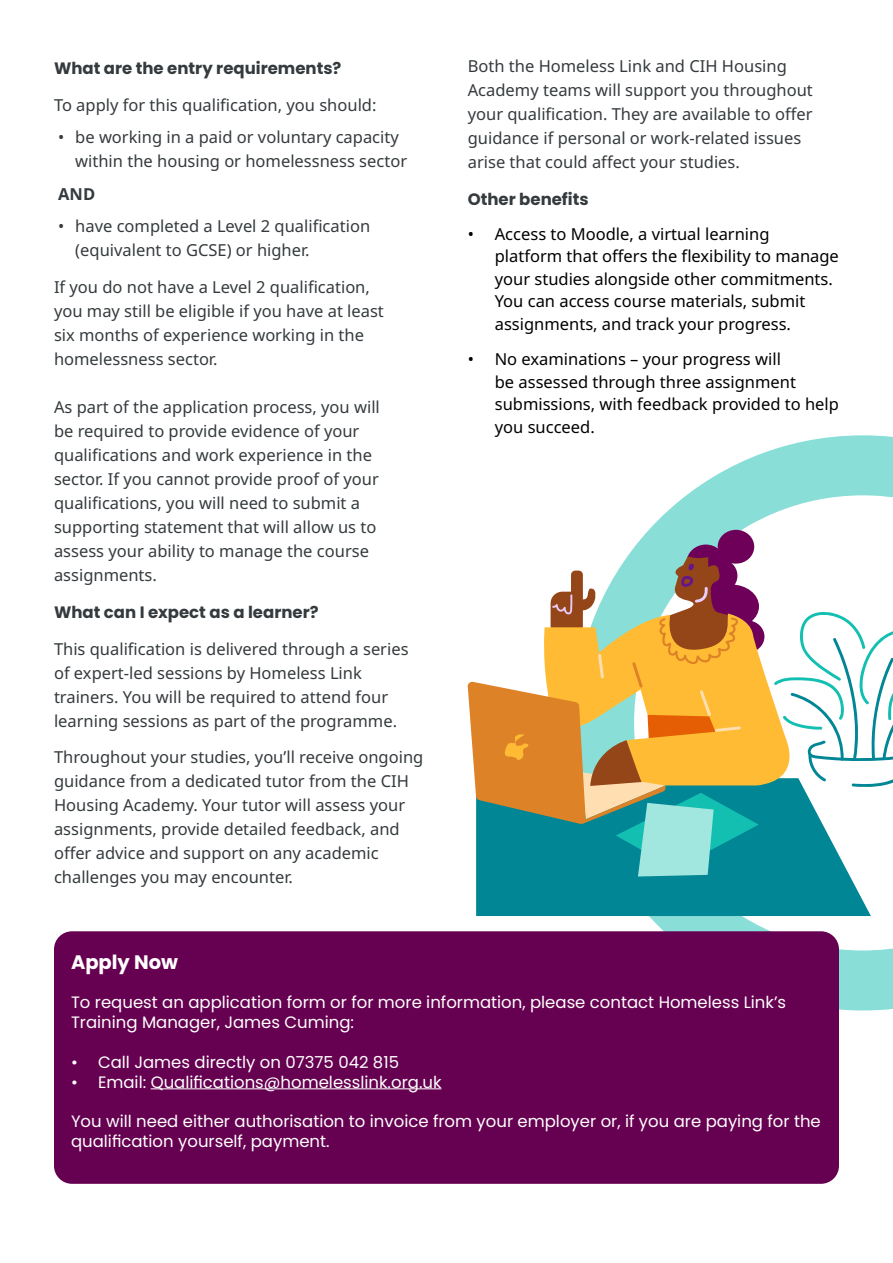
<style>
.page{position:relative;width:893px;height:1263px;background:#fff}
.page>*{position:absolute;margin:0;border:0;box-sizing:border-box;transform-origin:0 0}
.t1{font:700 19.5px "Poppins";color:#fff}
.t2{font:16.5px/24px "Noto Sans";color:#343a3d}
.t3{font:16.5px/22.5px "Noto Sans";color:#000}
.t4{font:16.5px/19.8px "Poppins";color:#fff}
.t5{font:700 16.5px "Poppins";color:#343a3d}
.t6{font:700 16.5px "Noto Sans";color:#343a3d}
</style>
<div class="page">
<svg style="left:628px;top:435px;width:265px;height:575px"></svg>
<div style="left:54px;top:931px;width:785px;height:253px;background:#660050;border-radius:18px"></div>
<hr style="left:151px;top:1088px;width:290px;height:1px;background:#fff">
<svg style="left:476px;top:785px;width:395px;height:131px;fill:#008695"></svg>
<div style="left:687px;top:544px;width:38px;height:36px;background:#6e005a;border-radius:50%"></div>
<div style="left:718px;top:530px;width:36px;height:34px;background:#6e005a;border-radius:50%"></div>
<svg style="left:759px;top:613px;width:14px;height:172px;fill:#fb3"></svg>
<svg style="left:468px;top:556px;width:291px;height:320px"></svg>
<svg style="left:773px;top:611px;width:120px;height:177px"></svg>
<p class="t5" style="left:54px;top:58px;width:289px">What are the entry requirements?</p>
<p class="t2" style="left:54px;top:93px;width:324px">To apply for this qualification, you should:</p>
<p class="t2" style="left:75px;top:125px;width:333px;text-indent:-17px">• be working in a paid or voluntary capacity within the housing or homelessness sector</p>
<p class="t6" style="left:58px;top:184px;width:39px">AND</p>
<p class="t2" style="left:75px;top:214px;width:296px;text-indent:-17px">• have completed a Level 2 qualification (equivalent to GCSE) or higher.</p>
<p class="t2" style="left:54px;top:275px;width:331px">If you do not have a Level 2 qualification, you may still be eligible if you have at least six months of experience working in the homelessness sector.</p>
<p class="t2" style="left:54px;top:395px;width:327px">As part of the application process, you will be required to provide evidence of your qualifications and work experience in the sector. If you cannot provide proof of your qualifications, you will need to submit a supporting statement that will allow us to assess your ability to manage the course assignments.</p>
<p class="t5" style="left:54px;top:602px;width:266px">What can I expect as a learner?</p>
<p class="t2" style="left:54px;top:637px;width:356px">This qualification is delivered through a series of expert-led sessions by Homeless Link trainers. You will be required to attend four learning sessions as part of the programme.</p>
<p class="t2" style="left:54px;top:746px;width:371px">Throughout your studies, you’ll receive ongoing guidance from a dedicated tutor from the CIH Housing Academy. Your tutor will assess your assignments, provide detailed feedback, and offer advice and support on any academic challenges you may encounter.</p>
<p class="t2" style="left:468px;top:54px;width:347px">Both the Homeless Link and CIH Housing Academy teams will support you throughout your qualification. They are available to offer guidance if personal or work-related issues arise that could affect your studies.</p>
<p class="t5" style="left:468px;top:189px;width:122px">Other benefits</p>
<p class="t3" style="left:495px;top:223px;width:346px;text-indent:-27px">• Access to Moodle, a virtual learning platform that offers the flexibility to manage your studies alongside other commitments.<br>You can access course materials, submit assignments, and track your progress.</p>
<p class="t3" style="left:495px;top:348px;width:346px;text-indent:-27px">• No examinations – your progress will<br>be assessed through three assignment submissions, with feedback provided to help you succeed.</p>
<p class="t1" style="left:71px;top:951px;width:109px">Apply Now</p>
<p class="t4" style="left:71px;top:993px;width:717px">To request an application form or for more information, please contact Homeless Link’s<br>Training Manager, James Cuming:</p>
<p class="t4" style="left:71px;top:1052px;width:330px">• Call James directly on 07375 042 815</p>
<p class="t4" style="left:71px;top:1072px;width:372px">• Email: Qualifications@homelesslink.org.uk</p>
<p class="t4" style="left:71px;top:1111px;width:751px">You will need either authorisation to invoice from your employer or, if you are paying for the qualification yourself, payment.</p>
</div>
